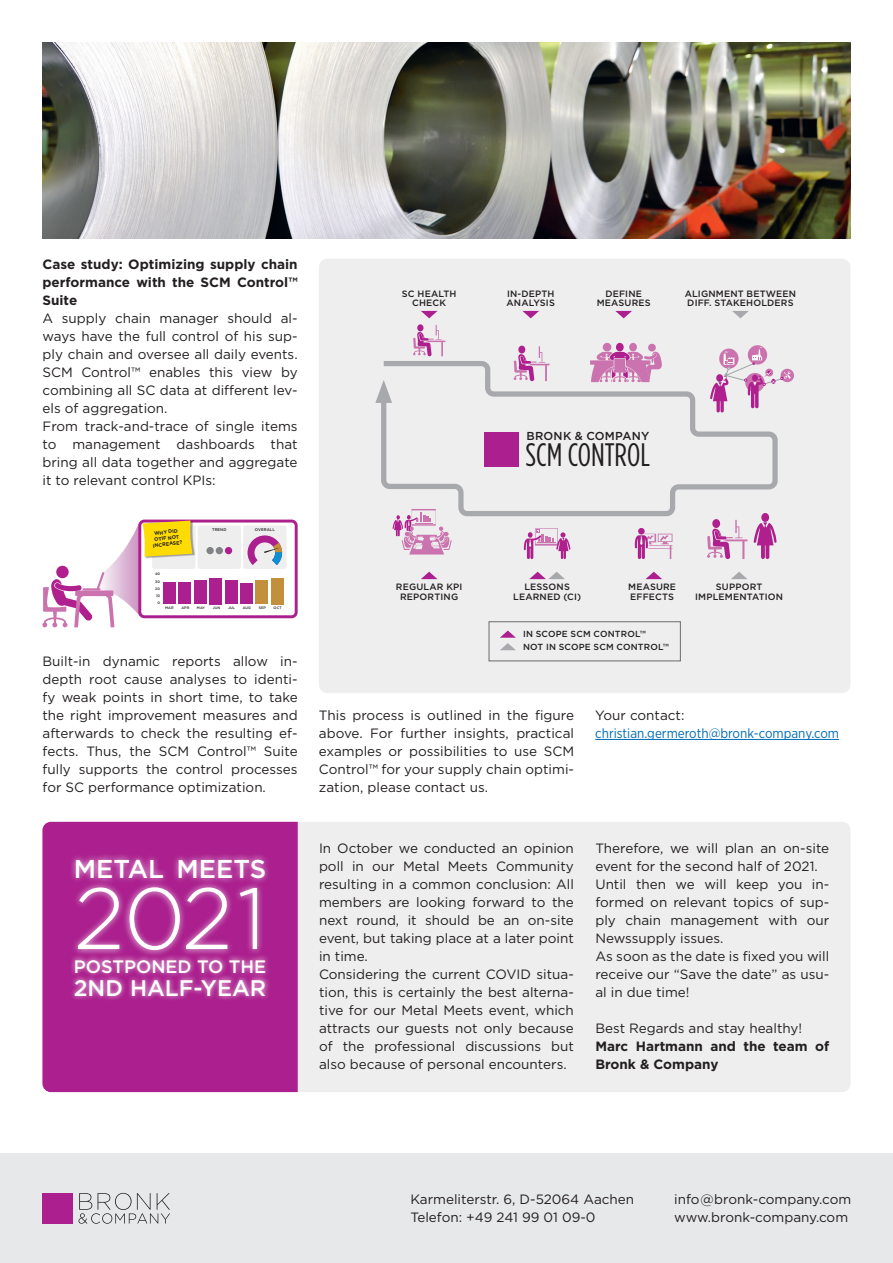
<style>
.page{position:relative;width:893px;height:1263px;background:#fff}
.page>*{position:absolute;margin:0;border:0;box-sizing:border-box;transform-origin:0 0}
.t1{font:300 86.7px "Gotham Pro";color:#fff}
.t2{font:32.4px "Gotham Condensed";color:#231f20}
.t3{font:500 25.8px "Gotham Pro";color:#fff}
.t4{font:500 22.5px "Gotham Pro";color:#fff}
.t5{font:500 18px "Gotham Pro";color:#fff}
.t6{font:13.5px/18px "Gotham Pro";color:#231f20}
.t7{font:700 13.5px/18px "Gotham Pro";color:#231f20;text-align:justify}
.t8{font:13.5px "Gotham Narrow";color:#006cb7}
.t9{font:500 11.55px "Gotham Pro";letter-spacing:.02em;color:#231f20}
.t10{font:500 9.15px/9.1px "Gotham Pro";letter-spacing:.02em;color:#231f20;text-align:center}
.t11{font:500 8.85px/12.1px "Gotham Pro";letter-spacing:.02em;color:#231f20}
.t12{font:700 4.95px/6px "Gotham Pro";color:#231f20;text-align:center}
.t13{font:500 3.9px "Gotham Pro";letter-spacing:.02em;color:#231f20}
.t14{font:500 3.6px/7.2px "Gotham Pro";letter-spacing:.02em;color:#231f20;text-align:right}
</style>
<div class="page">
<div style="left:0;top:1153px;width:893px;height:110px;background:#e6e7e9"></div>
<div style="left:43px;top:1193px;width:30px;height:30px;background:#ab208e"></div>
<svg style="left:78px;top:1193px;width:92px;height:31px"></svg>
<div style="left:298px;top:822px;width:552px;height:270px;background:#eeeeef"></div>
<hr style="left:595px;top:739px;width:244px;height:1px;background:#006cb7">
<img style="left:42px;top:43px;width:808px;height:195px">
<div style="left:42px;top:822px;width:256px;height:270px;background:#ab208e"></div>
<div style="left:152px;top:525px;width:44px;height:44px;background:#eeeeef;border-radius:3px"></div>
<div style="left:138px;top:520px;width:160px;height:98px;border:3px solid #ab208e;border-radius:5px"></div>
<div style="left:143px;top:521px;width:52px;height:38px;background:#231f20;opacity:.4"></div>
<svg style="left:42px;top:521px;width:150px;height:106px"></svg>
<div style="left:243px;top:525px;width:44px;height:44px;background:#eeeeef;border-radius:3px"></div>
<svg style="left:248px;top:535px;width:34px;height:30px"></svg>
<div style="left:198px;top:525px;width:43px;height:44px;background:#eeeeef;border-radius:3px"></div>
<div style="left:206px;top:547px;width:8px;height:7px;background:#808285;border-radius:50%"></div>
<div style="left:216px;top:547px;width:7px;height:7px;background:#808285;border-radius:50%"></div>
<div style="left:225px;top:547px;width:7px;height:7px;background:#ab208e;border-radius:50%"></div>
<div style="left:209px;top:578px;width:13px;height:26px;background:#ab208e"></div>
<div style="left:225px;top:581px;width:12px;height:23px;background:#ab208e"></div>
<div style="left:194px;top:581px;width:12px;height:23px;background:#ab208e"></div>
<div style="left:240px;top:584px;width:13px;height:20px;background:#ab208e"></div>
<div style="left:256px;top:581px;width:12px;height:23px;background:#c2903c"></div>
<div style="left:271px;top:578px;width:12px;height:26px;background:#c2903c"></div>
<div style="left:179px;top:583px;width:12px;height:21px;background:#ab208e"></div>
<div style="left:163px;top:583px;width:12px;height:21px;background:#ab208e"></div>
<div style="left:319px;top:259px;width:531px;height:434px;background:#eeeeef;border-radius:9px"></div>
<svg style="left:518px;top:345px;width:25px;height:13px"></svg>
<svg style="left:596px;top:342px;width:65px;height:16px"></svg>
<svg style="left:781px;top:369px;width:13px;height:13px"></svg>
<svg style="left:748px;top:345px;width:19px;height:19px"></svg>
<svg style="left:719px;top:347px;width:72px;height:36px"></svg>
<svg style="left:393px;top:519px;width:59px;height:35px"></svg>
<svg style="left:524px;top:528px;width:46px;height:31px"></svg>
<svg style="left:635px;top:534px;width:37px;height:25px"></svg>
<div style="left:638px;top:528px;width:7px;height:6px;background:#af1f8d;border-radius:50%"></div>
<svg style="left:381px;top:358px;width:399px;height:161px"></svg>
<svg style="left:375px;top:380px;width:17px;height:23px"></svg>
<svg style="left:421px;top:311px;width:16px;height:7px"></svg>
<svg style="left:522px;top:311px;width:17px;height:7px"></svg>
<svg style="left:615px;top:311px;width:17px;height:7px"></svg>
<svg style="left:645px;top:572px;width:17px;height:7px"></svg>
<svg style="left:421px;top:572px;width:16px;height:7px"></svg>
<svg style="left:732px;top:311px;width:17px;height:7px"></svg>
<svg style="left:731px;top:572px;width:16px;height:7px"></svg>
<svg style="left:529px;top:572px;width:36px;height:7px"></svg>
<svg style="left:413px;top:324px;width:32px;height:32px"></svg>
<svg style="left:754px;top:512px;width:23px;height:47px"></svg>
<div style="left:706px;top:517px;width:10px;height:10px;background:#eeeeef;border-radius:4px"></div>
<svg style="left:707px;top:519px;width:40px;height:40px"></svg>
<svg style="left:500px;top:630px;width:16px;height:20px"></svg>
<div style="left:69px;top:852px;width:202px;height:105px;background:#fff;opacity:.75"></div>
<div style="left:69px;top:953px;width:201px;height:48px;background:#fff;opacity:.75"></div>
<p class="t7" style="left:43px;top:254px;width:257px">Case study: Optimizing supply chain performance with the SCM Control™ Suite</p>
<p class="t6" style="left:43px;top:309px;width:257px">A supply chain manager should al&shy;ways have the full control of his sup&shy;ply chain and oversee all daily events.<br>SCM Control™ enables this view by combining all SC data at different lev&shy;els of aggregation.<br>From track-and-trace of single items to management dashboards that bring all data together and aggregate it to relevant control KPIs:</p>
<p class="t12" style="left:151px;top:531px;width:31px;rotate:-7deg">WHY DID<br>OTIF NOT<br>INCREASE?</p>
<p class="t13" style="left:212px;top:527px;width:16px">TREND</p>
<p class="t13" style="left:255px;top:527px;width:22px">OVERALL</p>
<p class="t14" style="left:155px;top:570px;width:6px">40<br>30<br>20<br>10<br>0</p>
<p class="t14" style="left:165px;top:604px;width:10px">MAR</p>
<p class="t14" style="left:181px;top:604px;width:9px">APR</p>
<p class="t14" style="left:197px;top:604px;width:10px">MAY</p>
<p class="t14" style="left:213px;top:604px;width:9px">JUN</p>
<p class="t14" style="left:228px;top:604px;width:8px">JUL</p>
<p class="t14" style="left:243px;top:604px;width:10px">AUG</p>
<p class="t14" style="left:259px;top:604px;width:9px">SEP</p>
<p class="t14" style="left:274px;top:604px;width:10px">OCT</p>
<p class="t6" style="left:43px;top:652px;width:257px;text-align:justify">Built-in dynamic reports allow in&shy;depth root cause analyses to identi&shy;fy weak points in short time, to take the right improvement measures and afterwards to check the resulting ef&shy;fects. Thus, the SCM Control™ Suite fully supports the control processes for SC performance optimization.</p>
<h3 class="t3" style="left:74px;top:854px;width:194px">METAL MEETS</h3>
<h1 class="t1" style="left:74px;top:871px;width:194px">2021</h1>
<h3 class="t5" style="left:74px;top:956px;width:194px">POSTPONED TO THE</h3>
<h3 class="t4" style="left:74px;top:975px;width:194px">2ND HALF-YEAR</h3>
<p class="t10" style="left:402px;top:289px;width:56px">SC HEALTH<br>CHECK</p>
<p class="t10" style="left:507px;top:289px;width:50px;text-align:left">IN-DEPTH<br>ANALYSIS</p>
<p class="t10" style="left:597px;top:289px;width:55px">DEFINE<br>MEASURES</p>
<p class="t10" style="left:685px;top:289px;width:113px;text-align:left">ALIGNMENT BETWEEN<br>DIFF. STAKEHOLDERS</p>
<p class="t10" style="left:396px;top:582px;width:68px">REGULAR KPI<br>REPORTING</p>
<p class="t9" style="left:526px;top:430px;width:124px">BRONK &amp; COMPANY</p>
<h2 class="t2" style="left:526px;top:436px;width:126px">SCM CONTROL</h2>
<p class="t10" style="left:513px;top:582px;width:70px">LESSONS<br>LEARNED (CI)</p>
<p class="t11" style="left:523px;top:628px;width:147px">IN SCOPE SCM CONTROL™<br>NOT IN SCOPE SCM CONTROL™</p>
<p class="t10" style="left:628px;top:582px;width:49px;text-align:left">MEASURE<br>EFFECTS</p>
<p class="t10" style="left:695px;top:582px;width:89px">SUPPORT<br>IMPLEMENTATION</p>
<p class="t6" style="left:319px;top:706px;width:257px;text-align:justify">This process is outlined in the figure above. For further insights, practical examples or possibilities to use SCM Control™ for your supply chain optimi&shy;zation, please contact us.</p>
<p class="t6" style="left:595px;top:706px;width:91px">Your contact:</p>
<p class="t8" style="left:595px;top:725px;width:245px">christian.germeroth@bronk-company.com</p>
<p class="t6" style="left:319px;top:839px;width:256px">In October we conducted an opinion poll in our Metal Meets Community resulting in a common conclusion: All members are looking forward to the next round, it should be an on-site event, but taking place at a later point in time.<br>Considering the current COVID situa&shy;tion, this is certainly the best alterna&shy;tive for our Metal Meets event, which attracts our guests not only because of the professional discussions but also because of personal encounters.</p>
<p class="t6" style="left:595px;top:839px;width:235px">Therefore, we will plan an on-site event for the second half of 2021.<br>Until then we will keep you in&shy;formed on relevant topics of sup&shy;ply chain management with our<br>Newssupply issues.<br>As soon as the date is fixed you will receive our “Save the date” as usu&shy;al in due time!</p>
<p class="t6" style="left:595px;top:1019px;width:208px">Best Regards and stay healthy!</p>
<p class="t7" style="left:595px;top:1037px;width:235px">Marc Hartmann and the team of<br>Bronk &amp; Company</p>
<p class="t6" style="left:410px;top:1190px;width:225px">Karmeliterstr. 6, D-52064 Aachen<br>Telefon: +49 241 99 01 09-0</p>
<p class="t6" style="left:674px;top:1190px;width:178px">info@bronk-company.com www.bronk-company.com</p>
</div>
